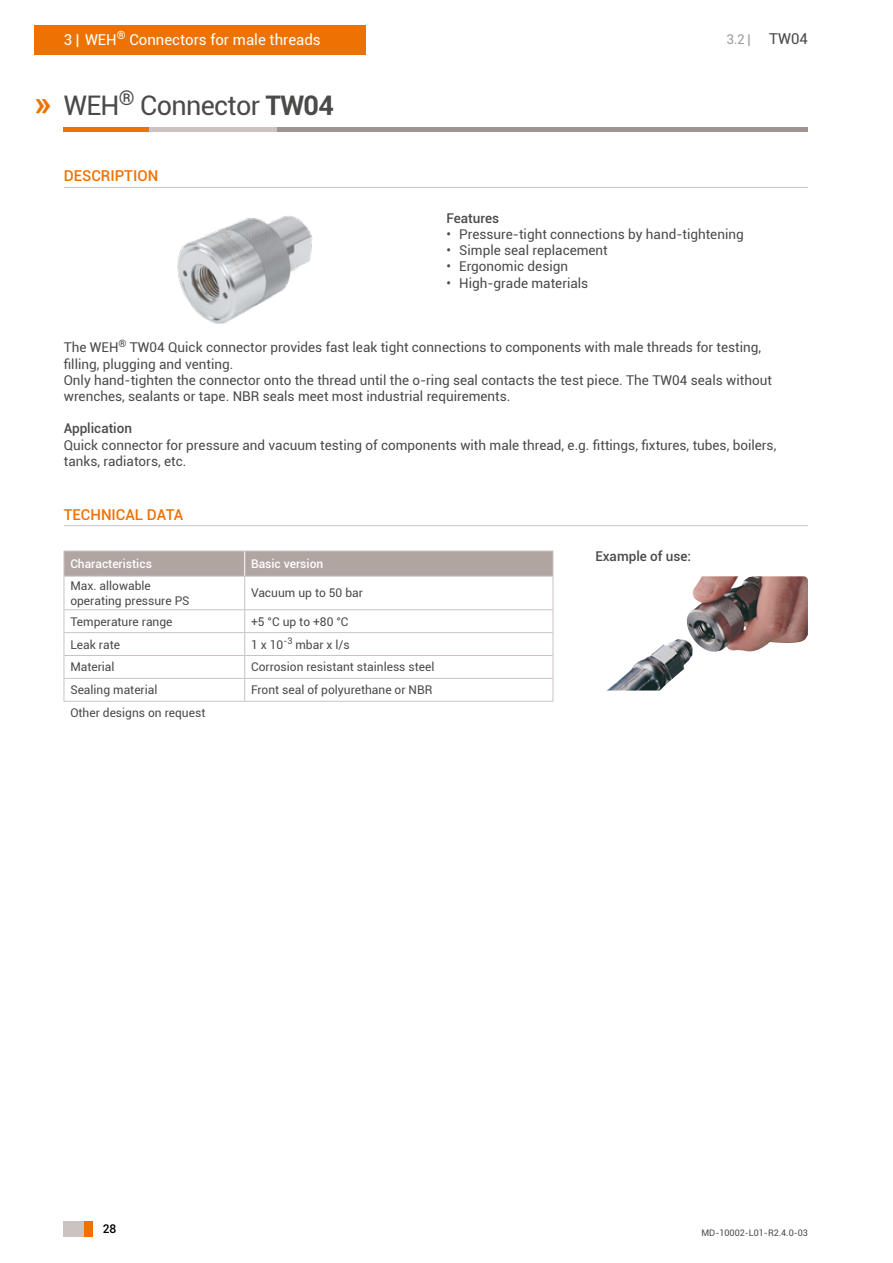
<style>
.page{position:relative;width:893px;height:1263px;background:#fff}
.page>*{position:absolute;margin:0;border:0;box-sizing:border-box;transform-origin:0 0}
.t1{font:700 36px "Roboto";color:#ee7203}
.t2{font:27px "Roboto";letter-spacing:-.025em;color:#4a4a49}
.t3{font:15px "Roboto";color:#fff}
.t4{font:500 15px "Roboto";color:#ee7203}
.t5{font:13.5px/16.2px "Roboto";color:#4a4a49}
.t6{font:500 13.5px "Roboto";color:#4a4a49}
.t7{font:13.5px "Roboto";color:#9d9d9c}
.t8{font:12px/14.4px "Roboto";color:#4a4a49}
.t9{font:500 12px "Roboto";color:#fff}
.t10{font:500 12px "Roboto";color:#000}
.t11{font:9px "Roboto";color:#4a4a49}
.s1{font-weight:700}
.s2{font-size:15px;color:#4a4a49}
</style>
<div class="page">
<div style="left:34px;top:26px;width:332px;height:29px;background:#ee7203"></div>
<hr style="left:276px;top:128px;width:532px;height:4px;background:#9f9491">
<hr style="left:149px;top:128px;width:127px;height:4px;background:#cac3c2">
<hr style="left:64px;top:128px;width:85px;height:4px;background:#ee7203">
<div style="left:64px;top:1221px;width:21px;height:15px;background:#cac3c2"></div>
<div style="left:84px;top:1221px;width:9px;height:15px;background:#ee7203"></div>
<hr style="left:64px;top:525px;width:744px;height:1px;background:#cac3c2">
<hr style="left:64px;top:187px;width:744px;height:1px;background:#cac3c2">
<hr style="left:64px;top:576px;width:180px;height:1px;background:#cac3c2">
<svg style="left:64px;top:551px;width:490px;height:25px;background:#b2a6a2"></svg>
<hr style="left:245px;top:576px;width:308px;height:1px;background:#cac3c2">
<hr style="left:64px;top:609px;width:180px;height:1px;background:#cac3c2">
<hr style="left:64px;top:576px;width:1px;height:34px;background:#cac3c2">
<hr style="left:244px;top:576px;width:1px;height:34px;background:#cac3c2">
<hr style="left:553px;top:576px;width:1px;height:34px;background:#cac3c2">
<hr style="left:245px;top:609px;width:308px;height:1px;background:#cac3c2">
<hr style="left:64px;top:632px;width:180px;height:1px;background:#cac3c2">
<hr style="left:245px;top:632px;width:308px;height:1px;background:#cac3c2">
<hr style="left:245px;top:655px;width:308px;height:1px;background:#cac3c2">
<hr style="left:64px;top:678px;width:180px;height:1px;background:#cac3c2">
<hr style="left:245px;top:678px;width:308px;height:1px;background:#cac3c2">
<svg style="left:553px;top:610px;width:1px;height:91px"></svg>
<hr style="left:64px;top:655px;width:180px;height:1px;background:#cac3c2">
<svg style="left:64px;top:610px;width:1px;height:91px"></svg>
<svg style="left:244px;top:610px;width:1px;height:91px"></svg>
<hr style="left:64px;top:701px;width:180px;height:1px;background:#cac3c2">
<hr style="left:245px;top:701px;width:308px;height:1px;background:#cac3c2">
<img style="left:607px;top:576px;width:201px;height:114px">
<img style="left:177px;top:215px;width:136px;height:109px">
<p class="t3" style="left:64px;top:29px;width:259px">3 | WEH<sup>®</sup> Connectors for male threads</p>
<h1 class="t1" style="left:34px;top:77px;width:19px">»</h1>
<h2 class="t2" style="left:64px;top:87px;width:272px">WEH<sup>®</sup> Connector <span class="s1">TW04</span></h2>
<p class="t7" style="left:726px;top:30px;width:83px">3.2 | <span class="s2">TW04</span></p>
<p class="t4" style="left:64px;top:165px;width:96px">DESCRIPTION</p>
<p class="t6" style="left:446px;top:208px;width:54px">Features</p>
<p class="t5" style="left:446px;top:226px;width:299px">• Pressure-tight connections by hand-tightening</p>
<p class="t5" style="left:446px;top:242px;width:163px">• Simple seal replacement</p>
<p class="t5" style="left:446px;top:258px;width:123px">• Ergonomic design</p>
<p class="t5" style="left:446px;top:274px;width:143px">• High-grade materials</p>
<p class="t5" style="left:64px;top:339px;width:710px">The WEH<sup>®</sup> TW04 Quick connector provides fast leak tight connections to components with male threads for testing, filling, plugging and venting.<br>Only hand-tighten the connector onto the thread until the o-ring seal contacts the test piece. The TW04 seals without wrenches, sealants or tape. NBR seals meet most industrial requirements.</p>
<p class="t6" style="left:64px;top:419px;width:70px">Application</p>
<p class="t5" style="left:64px;top:436px;width:714px">Quick connector for pressure and vacuum testing of components with male thread, e.g. fittings, fixtures, tubes, boilers, tanks, radiators, etc.</p>
<p class="t4" style="left:64px;top:504px;width:121px">TECHNICAL DATA</p>
<p class="t9" style="left:70px;top:555px;width:83px">Characteristics</p>
<p class="t9" style="left:251px;top:555px;width:74px">Basic version</p>
<p class="t8" style="left:70px;top:578px;width:121px">Max. allowable operating pressure PS</p>
<p class="t8" style="left:251px;top:585px;width:113px">Vacuum up to 50 bar</p>
<p class="t8" style="left:70px;top:614px;width:104px">Temperature range</p>
<p class="t8" style="left:251px;top:614px;width:99px">+5 °C up to +80 °C</p>
<p class="t8" style="left:70px;top:637px;width:51px">Leak rate</p>
<p class="t8" style="left:251px;top:637px;width:100px">1 x 10<sup>-3</sup> mbar x l/s</p>
<p class="t8" style="left:70px;top:659px;width:46px">Material</p>
<p class="t8" style="left:251px;top:659px;width:185px">Corrosion resistant stainless steel</p>
<p class="t8" style="left:70px;top:682px;width:89px">Sealing material</p>
<p class="t8" style="left:251px;top:682px;width:183px">Front seal of polyurethane or NBR</p>
<p class="t8" style="left:70px;top:705px;width:137px">Other designs on request</p>
<p class="t6" style="left:595px;top:547px;width:97px">Example of use:</p>
<p class="t10" style="left:103px;top:1220px;width:15px">28</p>
<p class="t11" style="left:701px;top:1226px;width:108px">MD-10002-L01-R2.4.0-03</p>
</div>
